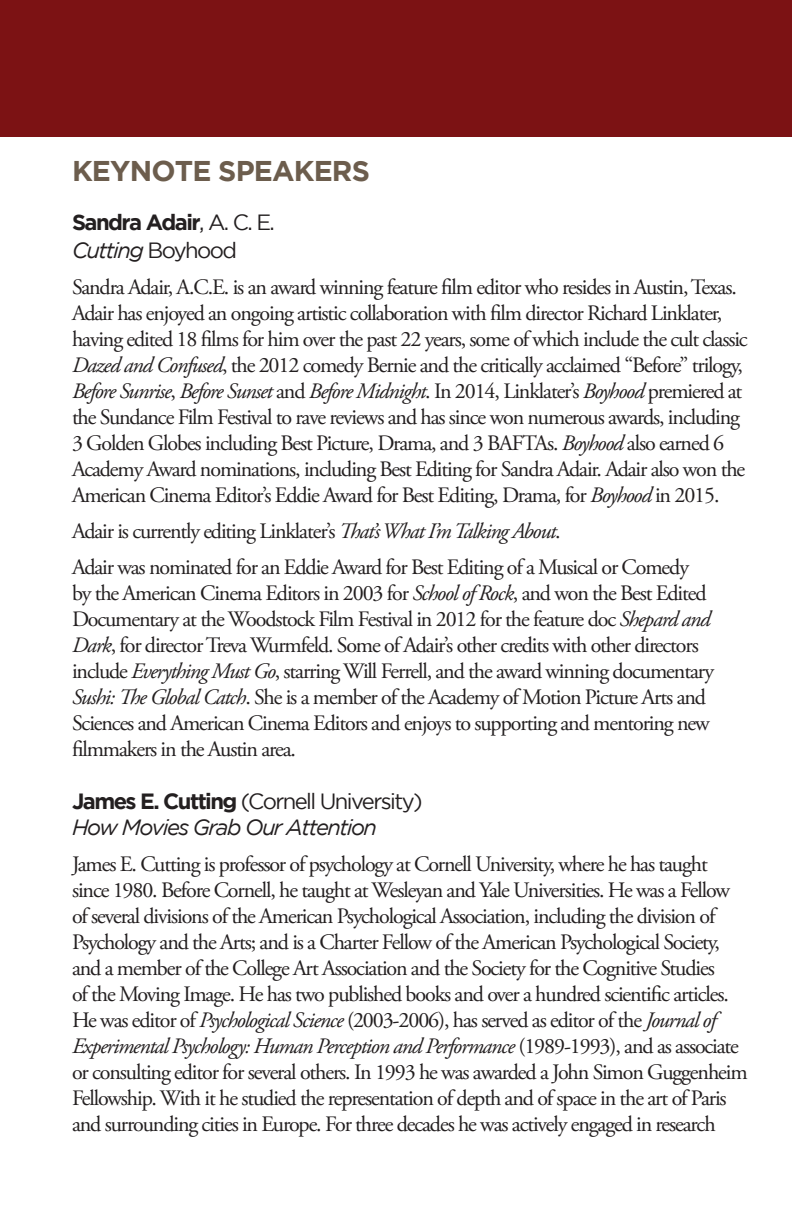
<style>
.page{position:relative;width:792px;height:1224px;background:#fff}
.page>*{position:absolute;margin:0;border:0;box-sizing:border-box;transform-origin:0 0}
.t1{font:700 28.4px "Gotham";letter-spacing:-.03em;color:#6c5d4d}
.t2{font:22px/26px "Adobe Garamond Pro";letter-spacing:-.05em;color:#231f20}
.t3{font:italic 22px "Gotham";letter-spacing:-.07em;color:#231f20}
.t4{font:22px "Gotham";letter-spacing:-.07em;color:#231f20}
.t5{font:700 22px "Gotham";letter-spacing:-.07em;color:#231f20}
.s1{font-weight:400}
.s2{font-style:normal}
.s3{font-style:italic}
.s4{font-weight:700}
</style>
<div class="page">
<div style="left:0;top:0;width:792px;height:136px;background:#7c1214"></div>
<p class="t1" style="left:72px;top:155px;width:299px">KEYNOTE SPEAKERS</p>
<p class="t5" style="left:72px;top:210px;width:204px">Sandra Adair<span class="s1">, A. C. E.</span></p>
<p class="t3" style="left:72px;top:238px;width:167px">Cutting <span class="s2">Boyhood</span></p>
<p class="t2" style="left:72px;top:275px;width:677px">Sandra Adair, A.C.E. is an award winning feature film editor who resides in Austin, Texas.<br>Adair has enjoyed an ongoing artistic collaboration with film director Richard Linklater, having edited 18 films for him over the past 22 years, some of which include the cult classic <span class="s3">Dazed and Confused</span>, the 2012 comedy Bernie and the critically acclaimed “Before” trilogy, <span class="s3">Before Sunrise</span>, <span class="s3">Before Sunset</span> and <span class="s3">Before Midnight</span>. In 2014, Linklater’s <span class="s3">Boyhood</span> premiered at the Sundance Film Festival to rave reviews and has since won numerous awards, including 3 Golden Globes including Best Picture, Drama, and 3 BAFTAs. <span class="s3">Boyhood</span> also earned 6<br>Academy Award nominations, including Best Editing for Sandra Adair. Adair also won the American Cinema Editor’s Eddie Award for Best Editing, Drama, for <span class="s3">Boyhood</span> in 2015.</p>
<p class="t2" style="left:72px;top:519px;width:490px">Adair is currently editing Linklater’s <span class="s3">That’s What I’m Talking About</span>.</p>
<p class="t2" style="left:72px;top:555px;width:644px">Adair was nominated for an Eddie Award for Best Editing of a Musical or Comedy<br>by the American Cinema Editors in 2003 for <span class="s3">School of Rock</span>, and won the Best Edited Documentary at the Woodstock Film Festival in 2012 for the feature doc <span class="s3">Shepard and Dark</span>, for director Treva Wurmfeld. Some of Adair’s other credits with other directors include <span class="s3">Everything Must Go</span>, starring Will Ferrell, and the award winning documentary <span class="s3">Sushi: The Global Catch</span>. She is a member of the Academy of Motion Picture Arts and Sciences and American Cinema Editors and enjoys to supporting and mentoring new filmmakers in the Austin area.</p>
<p class="t4" style="left:72px;top:789px;width:352px"><span class="s4">James E. Cutting</span> (Cornell University)</p>
<p class="t3" style="left:72px;top:816px;width:306px">How Movies Grab Our Attention</p>
<p class="t2" style="left:72px;top:852px;width:677px">James E. Cutting is professor of psychology at Cornell University, where he has taught since 1980. Before Cornell, he taught at Wesleyan and Yale Universities. He was a Fellow of several divisions of the American Psychological Association, including the division of Psychology and the Arts; and is a Charter Fellow of the American Psychological Society, and a member of the College Art Association and the Society for the Cognitive Studies<br>of the Moving Image. He has two published books and over a hundred scientific articles.<br>He was editor of <span class="s3">Psychological Science</span> (2003-2006), has served as editor of the <span class="s3">Journal of Experimental Psychology: Human Perception and Performance</span> (1989-1993), and as associate or consulting editor for several others. In 1993 he was awarded a John Simon Guggenheim Fellowship. With it he studied the representation of depth and of space in the art of Paris and surrounding cities in Europe. For three decades he was actively engaged in research</p>
</div>
